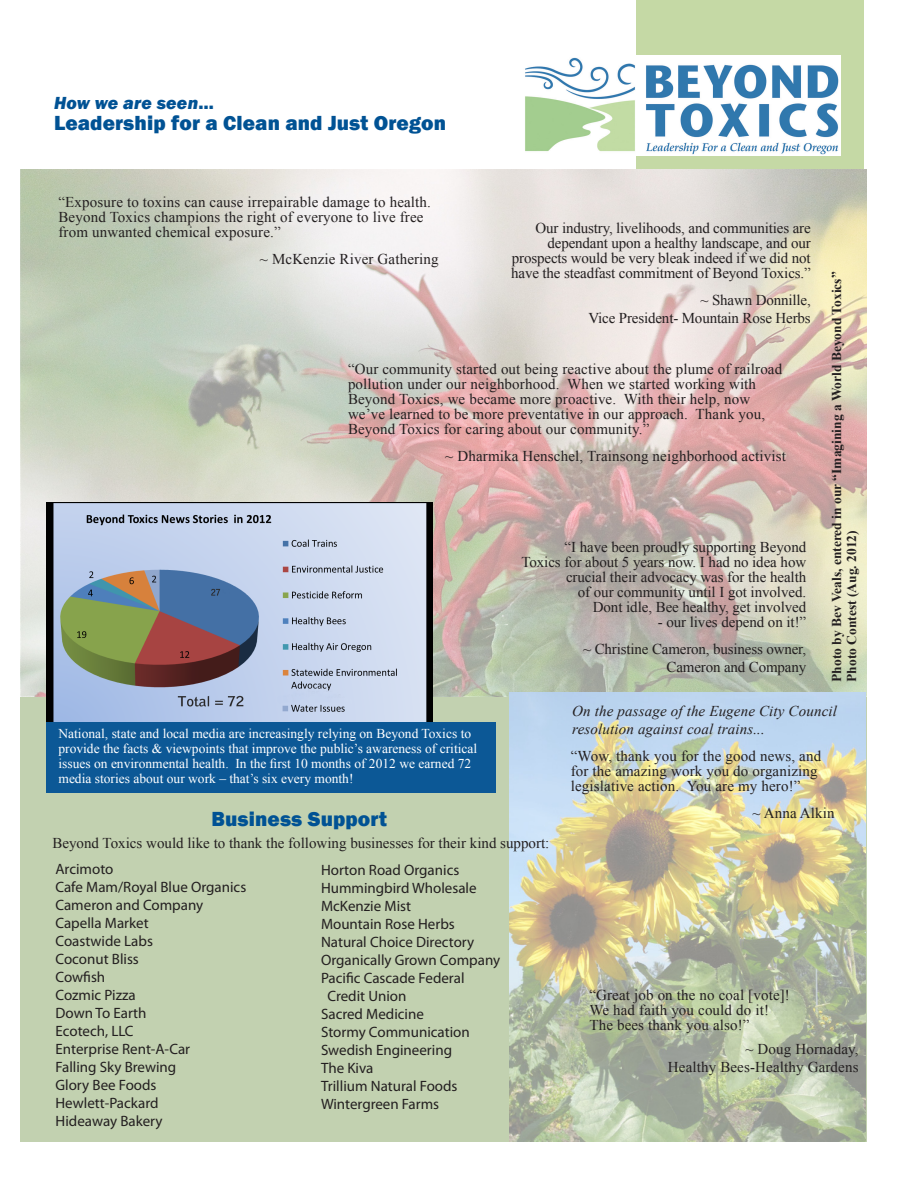
<style>
.page{position:relative;width:918px;height:1188px;background:#fff}
.page>*{position:absolute;margin:0;border:0;box-sizing:border-box;transform-origin:0 0}
.t1{font:800 21px "Franklin Gothic";letter-spacing:.005em;color:#005294}
.t2{font:italic 800 18px "Franklin Gothic";letter-spacing:.01em;color:#005294}
.t3{font:15px/15px "Times New Roman";letter-spacing:.01em;color:#231f20}
.t4{font:15px/18px "Myriad Pro";color:#231f20}
.t5{font:15px/15px "Times New Roman";letter-spacing:-.01em;color:#231f20;text-align:right}
.t6{font:italic 15px/18px "Times New Roman";letter-spacing:.01em;color:#231f20}
.t7{font:13.5px/15px "Times New Roman";color:#fff}
.t8{font:700 13.5px "Times New Roman";color:#231f20}
.s1{font-style:normal}
</style>
<div class="page">
<div style="left:636px;top:0;width:228px;height:1134px;background:#c5d9a5"></div>
<img style="left:20px;top:170px;width:846px;height:527px">
<img style="left:509px;top:692px;width:357px;height:449px">
<img style="left:46px;top:502px;width:387px;height:220px">
<div style="left:46px;top:722px;width:450px;height:71px;background:#0c5896"></div>
<img style="left:525px;top:56px;width:315px;height:100px">
<p class="t2" style="left:54px;top:91px;width:161px">How we are seen<span class="s1">…</span></p>
<p class="t1" style="left:54px;top:110px;width:394px">Leadership for a Clean and Just Oregon</p>
<p class="t3" style="left:58px;top:194px;width:374px">“Exposure to toxins can cause irrepairable damage to health.<br>Beyond Toxics champions the right of everyone to live free from unwanted chemical exposure.”</p>
<p class="t3" style="left:260px;top:251px;width:180px">~ McKenzie River Gathering</p>
<p class="t5" style="left:512px;top:220px;width:300px">Our industry, livelihoods, and communities are dependant upon a healthy landscape, and our prospects would be very bleak indeed if we did not</p>
<p class="t5" style="left:511px;top:265px;width:301px">have the steadfast commitment of Beyond Toxics.”</p>
<p class="t5" style="left:588px;top:291px;width:224px;line-height:18px">~ Shawn Donnille,<br>Vice President- Mountain Rose Herbs</p>
<p class="t3" style="left:348px;top:361px;width:436px">“Our community started out being reactive about the plume of railroad pollution under our neighborhood. When we started working with Beyond Toxics, we became more proactive. With their help, now we’ve learned to be more preventative in our approach. Thank you, Beyond Toxics for caring about our community.”</p>
<p class="t3" style="left:445px;top:448px;width:342px">~ Dharmika Henschel, Trainsong neighborhood activist</p>
<p class="t3" style="left:564px;top:539px;width:243px">“I have been proudly supporting Beyond</p>
<p class="t3" style="left:521px;top:554px;width:286px;text-align:right">Toxics for about 5 years now. I had no idea how crucial their advocacy was for the health<br>of our community until I got involved.</p>
<p class="t3" style="left:593px;top:599px;width:215px">Dont idle, Bee healthy, get involved</p>
<p class="t3" style="left:658px;top:614px;width:150px">- our lives depend on it!”</p>
<p class="t5" style="left:583px;top:640px;width:225px;line-height:18px">~ Christine Cameron, business owner,<br>Cameron and Company</p>
<p class="t8" style="left:827px;top:682px;width:412px;rotate:-90deg">Photo by Bev Veals, entered in our “Imagining a World Beyond Toxics”</p>
<p class="t8" style="left:842px;top:682px;width:153px;rotate:-90deg">Photo Contest (Aug. 2012)</p>
<p class="t7" style="left:58px;top:726px;width:420px">National, state and local media are increasingly relying on Beyond Toxics to provide the facts &amp; viewpoints that improve the public’s awareness of critical issues on environmental health. In the first 10 months of 2012 we earned 72 media stories about our work – that’s six every month!</p>
<p class="t1" style="left:212px;top:805px;width:177px">Business Support</p>
<p class="t3" style="left:52px;top:835px;width:498px">Beyond Toxics would like to thank the following businesses for their kind support:</p>
<p class="t4" style="left:56px;top:860px;width:59px">Arcimoto</p>
<p class="t4" style="left:56px;top:878px;width:192px">Cafe Mam/Royal Blue Organics</p>
<p class="t4" style="left:56px;top:896px;width:149px">Cameron and Company</p>
<p class="t4" style="left:56px;top:914px;width:95px">Capella Market</p>
<p class="t4" style="left:56px;top:932px;width:99px">Coastwide Labs</p>
<p class="t4" style="left:56px;top:950px;width:85px">Coconut Bliss</p>
<p class="t4" style="left:56px;top:968px;width:51px">Cowfish</p>
<p class="t4" style="left:56px;top:986px;width:82px">Cozmic Pizza</p>
<p class="t4" style="left:56px;top:1004px;width:93px">Down To Earth</p>
<p class="t4" style="left:56px;top:1022px;width:80px">Ecotech, LLC</p>
<p class="t4" style="left:56px;top:1040px;width:136px">Enterprise Rent-A-Car</p>
<p class="t4" style="left:56px;top:1058px;width:122px">Falling Sky Brewing</p>
<p class="t4" style="left:56px;top:1076px;width:103px">Glory Bee Foods</p>
<p class="t4" style="left:56px;top:1094px;width:105px">Hewlett-Packard</p>
<p class="t4" style="left:56px;top:1112px;width:109px">Hideaway Bakery</p>
<p class="t4" style="left:321px;top:861px;width:140px">Horton Road Organics</p>
<p class="t4" style="left:321px;top:879px;width:157px">Hummingbird Wholesale</p>
<p class="t4" style="left:321px;top:897px;width:92px">McKenzie Mist</p>
<p class="t4" style="left:321px;top:915px;width:135px">Mountain Rose Herbs</p>
<p class="t4" style="left:321px;top:933px;width:155px">Natural Choice Directory</p>
<p class="t4" style="left:321px;top:951px;width:181px">Organically Grown Company</p>
<p class="t4" style="left:327px;top:969px;width:139px;text-indent:-6px">Pacific Cascade Federal<br>Credit Union</p>
<p class="t4" style="left:321px;top:1005px;width:105px">Sacred Medicine</p>
<p class="t4" style="left:321px;top:1023px;width:150px">Stormy Communication</p>
<p class="t4" style="left:321px;top:1041px;width:133px">Swedish Engineering</p>
<p class="t4" style="left:321px;top:1059px;width:54px">The Kiva</p>
<p class="t4" style="left:321px;top:1077px;width:138px">Trillium Natural Foods</p>
<p class="t4" style="left:321px;top:1095px;width:120px">Wintergreen Farms</p>
<p class="t6" style="left:572px;top:702px;width:266px">On the passage of the Eugene City Council resolution against coal trains...</p>
<p class="t3" style="left:571px;top:749px;width:252px">“Wow, thank you for the good news, and for the amazing work you do organizing</p>
<p class="t3" style="left:571px;top:779px;width:231px">legislative action. You are my hero!”</p>
<p class="t3" style="left:752px;top:806px;width:84px">~ Anna Alkin</p>
<p class="t3" style="left:589px;top:987px;width:202px">“Great job on the no coal [vote]!</p>
<p class="t3" style="left:589px;top:1002px;width:181px">We had faith you could do it!</p>
<p class="t3" style="left:589px;top:1017px;width:162px">The bees thank you also!”</p>
<p class="t3" style="left:745px;top:1041px;width:115px">~ Doug Hornaday,</p>
<p class="t3" style="left:668px;top:1059px;width:192px">Healthy Bees-Healthy Gardens</p>
</div>
